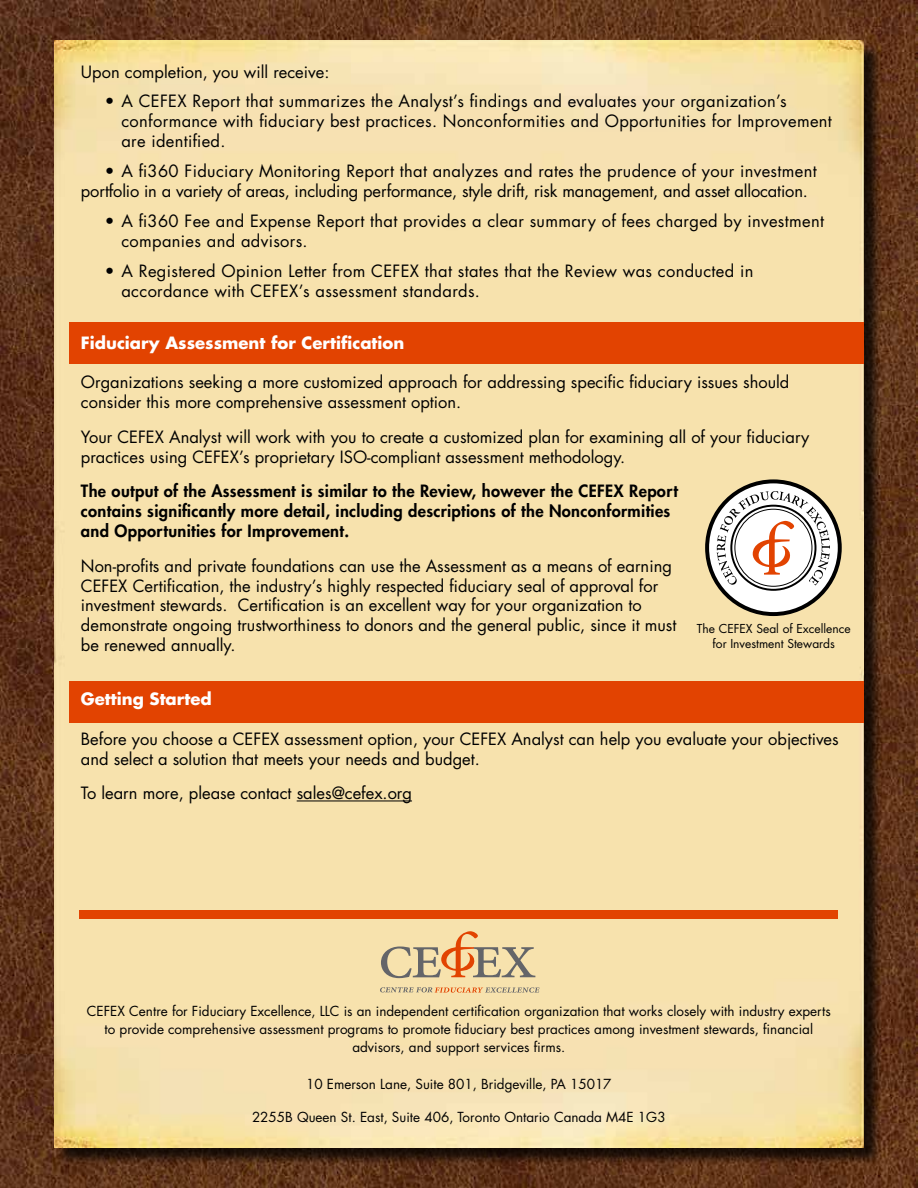
<style>
.page{position:relative;width:918px;height:1188px;background:#fff}
.page>*{position:absolute;margin:0;border:0;box-sizing:border-box;transform-origin:0 0}
.t1{font:16.5px/19.8px "Futura Std";color:#000}
.t2{font:16.5px/19.8px "Futura Std";letter-spacing:.02em;color:#000}
.t3{font:800 16.5px/19.8px "Futura Std";letter-spacing:.02em;color:#000}
.t4{font:700 16.5px "Futura Std";color:#fff}
.t5{font:13.5px/18px "Futura Std";color:#000;text-align:center}
.t6{font:12px/15px "Futura Std";color:#000;text-align:center}
</style>
<div class="page">
<img style="left:0;top:0;width:918px;height:1188px">
<div style="left:56px;top:43px;width:826px;height:1123px;background:#000;opacity:.75"></div>
<img style="left:54px;top:40px;width:810px;height:1108px">
<div style="left:69px;top:323px;width:795px;height:41px;background:#e24301"></div>
<div style="left:69px;top:681px;width:795px;height:41px;background:#e24301"></div>
<hr style="left:297px;top:801px;width:115px;height:1px;background:#000">
<div style="left:80px;top:911px;width:758px;height:8px;background:#e24301"></div>
<svg style="left:381px;top:931px;width:154px;height:47px;background:#dbc094"></svg>
<svg style="left:380px;top:987px;width:159px;height:6px"></svg>
<svg style="left:707px;top:481px;width:133px;height:133px"></svg>
<div style="left:705px;top:479px;width:137px;height:137px;border:4px solid #000;border-radius:50%"></div>
<svg style="left:717px;top:491px;width:113px;height:94px"></svg>
<p class="t1" style="left:81px;top:63px;width:250px">Upon completion, you will receive:</p>
<p class="t2" style="left:121px;top:91px;width:712px;text-indent:-16px">• A CEFEX Report that summarizes the Analyst’s findings and evaluates your organization’s conformance with fiduciary best practices. Nonconformities and Opportunities for Improvement are identified.</p>
<p class="t1" style="left:81px;top:161px;width:737px;text-indent:24px">• A fi360 Fiduciary Monitoring Report that analyzes and rates the prudence of your investment portfolio in a variety of areas, including performance, style drift, risk management, and asset allocation.</p>
<p class="t2" style="left:121px;top:211px;width:704px;text-indent:-16px">• A fi360 Fee and Expense Report that provides a clear summary of fees charged by investment companies and advisors.</p>
<p class="t2" style="left:121px;top:262px;width:633px;text-indent:-16px">• A Registered Opinion Letter from CEFEX that states that the Review was conducted in accordance with CEFEX’s assessment standards.</p>
<p class="t4" style="left:81px;top:332px;width:325px">Fiduciary Assessment for Certification</p>
<p class="t1" style="left:81px;top:373px;width:710px">Organizations seeking a more customized approach for addressing specific fiduciary issues should consider this more comprehensive assessment option.</p>
<p class="t1" style="left:81px;top:427px;width:730px">Your CEFEX Analyst will work with you to create a customized plan for examining all of your fiduciary practices using CEFEX’s proprietary ISO-compliant assessment methodology.</p>
<p class="t3" style="left:81px;top:481px;width:598px">The output of the Assessment is similar to the Review, however the CEFEX Report contains significantly more detail, including descriptions of the Nonconformities and Opportunities for Improvement.</p>
<p class="t1" style="left:81px;top:556px;width:597px">Non-profits and private foundations can use the Assessment as a means of earning CEFEX Certification, the industry’s highly respected fiduciary seal of approval for investment stewards. Certification is an excellent way for your organization to demonstrate ongoing trustworthiness to donors and the general public, since it must be renewed annually.</p>
<p class="t4" style="left:81px;top:688px;width:132px">Getting Started</p>
<p class="t1" style="left:81px;top:729px;width:759px">Before you choose a CEFEX assessment option, your CEFEX Analyst can help you evaluate your objectives and select a solution that meets your needs and budget.</p>
<p class="t1" style="left:81px;top:783px;width:333px">To learn more, please contact sales@cefex.org</p>
<p class="t6" style="left:697px;top:622px;width:155px">The CEFEX Seal of Excellence for Investment Stewards</p>
<p class="t5" style="left:87px;top:1002px;width:745px">CEFEX Centre for Fiduciary Excellence, LLC is an independent certification organization that works closely with industry experts to provide comprehensive assessment programs to promote fiduciary best practices among investment stewards, financial advisors, and support services firms.</p>
<p class="t5" style="left:306px;top:1075px;width:307px">10 Emerson Lane, Suite 801, Bridgeville, PA 15017</p>
<p class="t5" style="left:252px;top:1108px;width:415px">2255B Queen St. East, Suite 406, Toronto Ontario Canada M4E 1G3</p>
</div>
